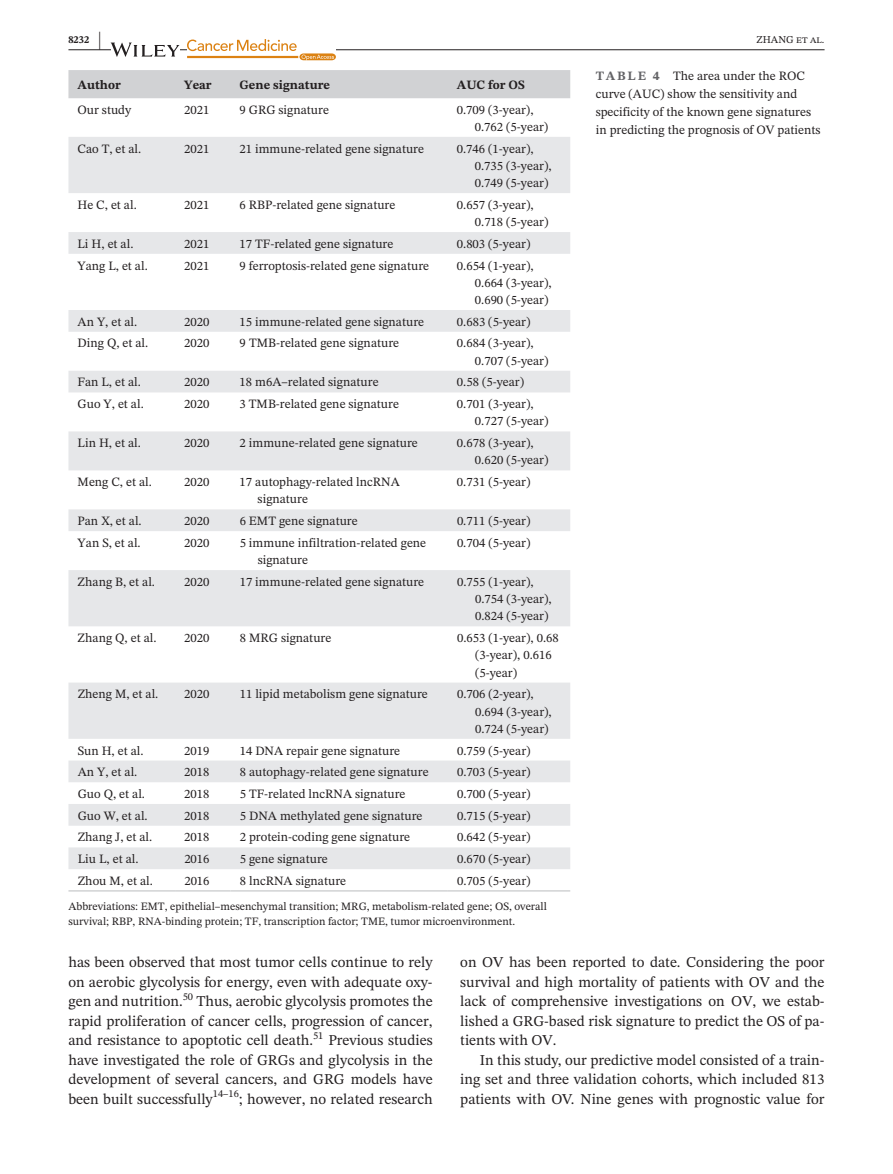
<style>
.page{position:relative;width:893px;height:1174px;background:#fff}
.page>*{position:absolute;margin:0;border:0;box-sizing:border-box;transform-origin:0 0}
.t1{font:15px/19.5px "STIX Two Text";color:#231f20;text-align:justify}
.t2{font:12.75px/17.2px "STIX Two Text";color:#231f20}
.t3{font:700 12.75px "STIX Two Text";color:#231f20}
.t4{font:11.25px/15.8px "STIX Two Text";color:#231f20}
.t5{font:10.5px "STIX Two Text";color:#231f20}
.t6{font:700 10.5px "STIX Two Text";color:#231f20}
.s1{font-size:21px}
.s2{font-weight:700;color:#636366}
</style>
<div class="page">
<hr style="left:68px;top:49px;width:756px;height:1px;background:#231f20">
<svg style="left:111px;top:43px;width:68px;height:14px"></svg>
<svg style="left:187px;top:39px;width:149px;height:21px"></svg>
<div style="left:68px;top:70px;width:502px;height:28px;background:#d1d2d4"></div>
<svg style="left:68px;top:137px;width:502px;height:732px"></svg>
<hr style="left:68px;top:890px;width:107px;height:1px;background:#d1d2d4">
<hr style="left:175px;top:890px;width:55px;height:1px;background:#d1d2d4">
<hr style="left:230px;top:890px;width:218px;height:1px;background:#d1d2d4">
<hr style="left:448px;top:890px;width:122px;height:1px;background:#d1d2d4">
<p class="t6" style="left:68px;top:32px;width:34px">8232 <span class="s1">|</span></p>
<p class="t5" style="left:756px;top:32px;width:69px">ZHANG et al.</p>
<p class="t3" style="left:77px;top:76px;width:45px">Author</p>
<p class="t3" style="left:184px;top:76px;width:29px">Year</p>
<p class="t3" style="left:239px;top:76px;width:92px">Gene signature</p>
<p class="t3" style="left:457px;top:76px;width:70px">AUC for OS</p>
<p class="t2" style="left:77px;top:101px;width:55px">Our study</p>
<p class="t2" style="left:184px;top:101px;width:27px">2021</p>
<p class="t2" style="left:240px;top:101px;width:91px">9 GRG signature</p>
<p class="t2" style="left:475px;top:101px;width:75px;text-indent:-18px">0.709 (3-year),<br>0.762 (5-year)</p>
<p class="t2" style="left:77px;top:140px;width:65px">Cao T, et al.</p>
<p class="t2" style="left:184px;top:140px;width:27px">2021</p>
<p class="t2" style="left:240px;top:140px;width:186px">21 immune-related gene signature</p>
<p class="t2" style="left:475px;top:140px;width:78px;text-indent:-18px">0.746 (1-year),<br>0.735 (3-year),<br>0.749 (5-year)</p>
<p class="t2" style="left:77px;top:196px;width:61px">He C, et al.</p>
<p class="t2" style="left:184px;top:196px;width:27px">2021</p>
<p class="t2" style="left:240px;top:196px;width:157px">6 RBP-related gene signature</p>
<p class="t2" style="left:475px;top:196px;width:75px;text-indent:-18px">0.657 (3-year),<br>0.718 (5-year)</p>
<p class="t2" style="left:78px;top:235px;width:57px">Li H, et al.</p>
<p class="t2" style="left:184px;top:235px;width:27px">2021</p>
<p class="t2" style="left:240px;top:235px;width:155px">17 TF-related gene signature</p>
<p class="t2" style="left:457px;top:235px;width:75px">0.803 (5-year)</p>
<p class="t2" style="left:78px;top:256px;width:72px">Yang L, et al.</p>
<p class="t2" style="left:184px;top:256px;width:27px">2021</p>
<p class="t2" style="left:240px;top:256px;width:191px">9 ferroptosis-related gene signature</p>
<p class="t2" style="left:475px;top:256px;width:78px;text-indent:-18px">0.654 (1-year),<br>0.664 (3-year),<br>0.690 (5-year)</p>
<p class="t2" style="left:78px;top:313px;width:61px">An Y, et al.</p>
<p class="t2" style="left:184px;top:313px;width:27px">2020</p>
<p class="t2" style="left:240px;top:313px;width:186px">15 immune-related gene signature</p>
<p class="t2" style="left:457px;top:313px;width:75px">0.683 (5-year)</p>
<p class="t2" style="left:78px;top:334px;width:72px">Ding Q, et al.</p>
<p class="t2" style="left:184px;top:334px;width:27px">2020</p>
<p class="t2" style="left:240px;top:334px;width:161px">9 TMB-related gene signature</p>
<p class="t2" style="left:475px;top:334px;width:75px;text-indent:-18px">0.684 (3-year),<br>0.707 (5-year)</p>
<p class="t2" style="left:78px;top:373px;width:65px">Fan L, et al.</p>
<p class="t2" style="left:184px;top:373px;width:27px">2020</p>
<p class="t2" style="left:240px;top:373px;width:140px">18 m6A–related signature</p>
<p class="t2" style="left:457px;top:373px;width:69px">0.58 (5-year)</p>
<p class="t2" style="left:78px;top:395px;width:68px">Guo Y, et al.</p>
<p class="t2" style="left:184px;top:395px;width:27px">2020</p>
<p class="t2" style="left:240px;top:395px;width:161px">3 TMB-related gene signature</p>
<p class="t2" style="left:475px;top:395px;width:75px;text-indent:-18px">0.701 (3-year),<br>0.727 (5-year)</p>
<p class="t2" style="left:78px;top:434px;width:65px">Lin H, et al.</p>
<p class="t2" style="left:184px;top:434px;width:27px">2020</p>
<p class="t2" style="left:240px;top:434px;width:180px">2 immune-related gene signature</p>
<p class="t2" style="left:475px;top:434px;width:75px;text-indent:-18px">0.678 (3-year),<br>0.620 (5-year)</p>
<p class="t2" style="left:78px;top:473px;width:76px">Meng C, et al.</p>
<p class="t2" style="left:184px;top:473px;width:27px">2020</p>
<p class="t2" style="left:258px;top:473px;width:144px;text-indent:-18px">17 autophagy-related lncRNA signature</p>
<p class="t2" style="left:457px;top:473px;width:75px">0.731 (5-year)</p>
<p class="t2" style="left:78px;top:512px;width:66px">Pan X, et al.</p>
<p class="t2" style="left:184px;top:512px;width:27px">2020</p>
<p class="t2" style="left:240px;top:512px;width:120px">6 EMT gene signature</p>
<p class="t2" style="left:457px;top:512px;width:75px">0.711 (5-year)</p>
<p class="t2" style="left:78px;top:534px;width:65px">Yan S, et al.</p>
<p class="t2" style="left:184px;top:534px;width:27px">2020</p>
<p class="t2" style="left:258px;top:534px;width:170px;text-indent:-18px">5 immune infiltration-related gene signature</p>
<p class="t2" style="left:457px;top:534px;width:75px">0.704 (5-year)</p>
<p class="t2" style="left:78px;top:573px;width:79px">Zhang B, et al.</p>
<p class="t2" style="left:184px;top:573px;width:27px">2020</p>
<p class="t2" style="left:240px;top:573px;width:186px">17 immune-related gene signature</p>
<p class="t2" style="left:475px;top:573px;width:78px;text-indent:-18px">0.755 (1-year),<br>0.754 (3-year),<br>0.824 (5-year)</p>
<p class="t2" style="left:78px;top:629px;width:80px">Zhang Q, et al.</p>
<p class="t2" style="left:184px;top:629px;width:27px">2020</p>
<p class="t2" style="left:240px;top:629px;width:93px">8 MRG signature</p>
<p class="t2" style="left:475px;top:629px;width:85px;text-indent:-18px">0.653 (1-year), 0.68 (3-year), 0.616 (5-year)</p>
<p class="t2" style="left:78px;top:685px;width:82px">Zheng M, et al.</p>
<p class="t2" style="left:184px;top:685px;width:27px">2020</p>
<p class="t2" style="left:240px;top:685px;width:190px">11 lipid metabolism gene signature</p>
<p class="t2" style="left:475px;top:685px;width:78px;text-indent:-18px">0.706 (2-year),<br>0.694 (3-year),<br>0.724 (5-year)</p>
<p class="t2" style="left:78px;top:741px;width:67px">Sun H, et al.</p>
<p class="t2" style="left:184px;top:741px;width:27px">2019</p>
<p class="t2" style="left:240px;top:741px;width:162px">14 DNA repair gene signature</p>
<p class="t2" style="left:457px;top:741px;width:75px">0.759 (5-year)</p>
<p class="t2" style="left:78px;top:763px;width:61px">An Y, et al.</p>
<p class="t2" style="left:184px;top:763px;width:27px">2018</p>
<p class="t2" style="left:240px;top:763px;width:190px">8 autophagy-related gene signature</p>
<p class="t2" style="left:457px;top:763px;width:75px">0.703 (5-year)</p>
<p class="t2" style="left:78px;top:785px;width:69px">Guo Q, et al.</p>
<p class="t2" style="left:184px;top:785px;width:27px">2018</p>
<p class="t2" style="left:240px;top:785px;width:167px">5 TF-related lncRNA signature</p>
<p class="t2" style="left:457px;top:785px;width:75px">0.700 (5-year)</p>
<p class="t2" style="left:78px;top:806px;width:72px">Guo W, et al.</p>
<p class="t2" style="left:184px;top:806px;width:27px">2018</p>
<p class="t2" style="left:240px;top:806px;width:184px">5 DNA methylated gene signature</p>
<p class="t2" style="left:457px;top:806px;width:75px">0.715 (5-year)</p>
<p class="t2" style="left:78px;top:828px;width:76px">Zhang J, et al.</p>
<p class="t2" style="left:184px;top:828px;width:27px">2018</p>
<p class="t2" style="left:240px;top:828px;width:172px">2 protein‑coding gene signature</p>
<p class="t2" style="left:457px;top:828px;width:75px">0.642 (5-year)</p>
<p class="t2" style="left:78px;top:850px;width:62px">Liu L, et al.</p>
<p class="t2" style="left:184px;top:850px;width:27px">2016</p>
<p class="t2" style="left:240px;top:850px;width:90px">5 gene signature</p>
<p class="t2" style="left:457px;top:850px;width:75px">0.670 (5-year)</p>
<p class="t2" style="left:78px;top:872px;width:77px">Zhou M, et al.</p>
<p class="t2" style="left:184px;top:872px;width:27px">2016</p>
<p class="t2" style="left:240px;top:872px;width:108px">8 lncRNA signature</p>
<p class="t2" style="left:457px;top:872px;width:75px">0.705 (5-year)</p>
<p class="t4" style="left:68px;top:898px;width:480px">Abbreviations: EMT, epithelial–mesenchymal transition; MRG, metabolism-related gene; OS, overall survival; RBP, RNA-binding protein; TF, transcription factor; TME, tumor microenvironment.</p>
<p class="t2" style="left:596px;top:66px;width:226px;line-height:18px"><span class="s2">TABLE 4</span> The area under the ROC curve (AUC) show the sensitivity and specificity of the known gene signatures in predicting the prognosis of OV patients</p>
<p class="t1" style="left:68px;top:952px;width:366px">has been observed that most tumor cells continue to rely on aerobic glycolysis for energy, even with adequate oxy&shy;gen and nutrition.</p>
<p class="t5" style="left:183px;top:988px;width:12px">50</p>
<p class="t1" style="left:68px;top:991px;width:366px;text-indent:128px">Thus, aerobic glycolysis promotes the rapid proliferation of cancer cells, progression of cancer, and resistance to apoptotic cell death.</p>
<p class="t5" style="left:313px;top:1027px;width:12px">51</p>
<p class="t1" style="left:68px;top:1030px;width:366px;text-indent:260px">Previous studies have investigated the role of GRGs and glycolysis in the development of several cancers, and GRG models have been built successfully</p>
<p class="t5" style="left:213px;top:1086px;width:28px">14–16</p>
<p class="t1" style="left:239px;top:1089px;width:195px">; however, no related research</p>
<p class="t1" style="left:460px;top:952px;width:366px">on OV has been reported to date. Considering the poor survival and high mortality of patients with OV and the lack of comprehensive investigations on OV, we estab&shy;lished a GRG-based risk signature to predict the OS of pa&shy;tients with OV.</p>
<p class="t1" style="left:460px;top:1050px;width:366px;text-indent:20px">In this study, our predictive model consisted of a train&shy;ing set and three validation cohorts, which included 813 patients with OV. Nine genes with prognostic value for</p>
</div>
